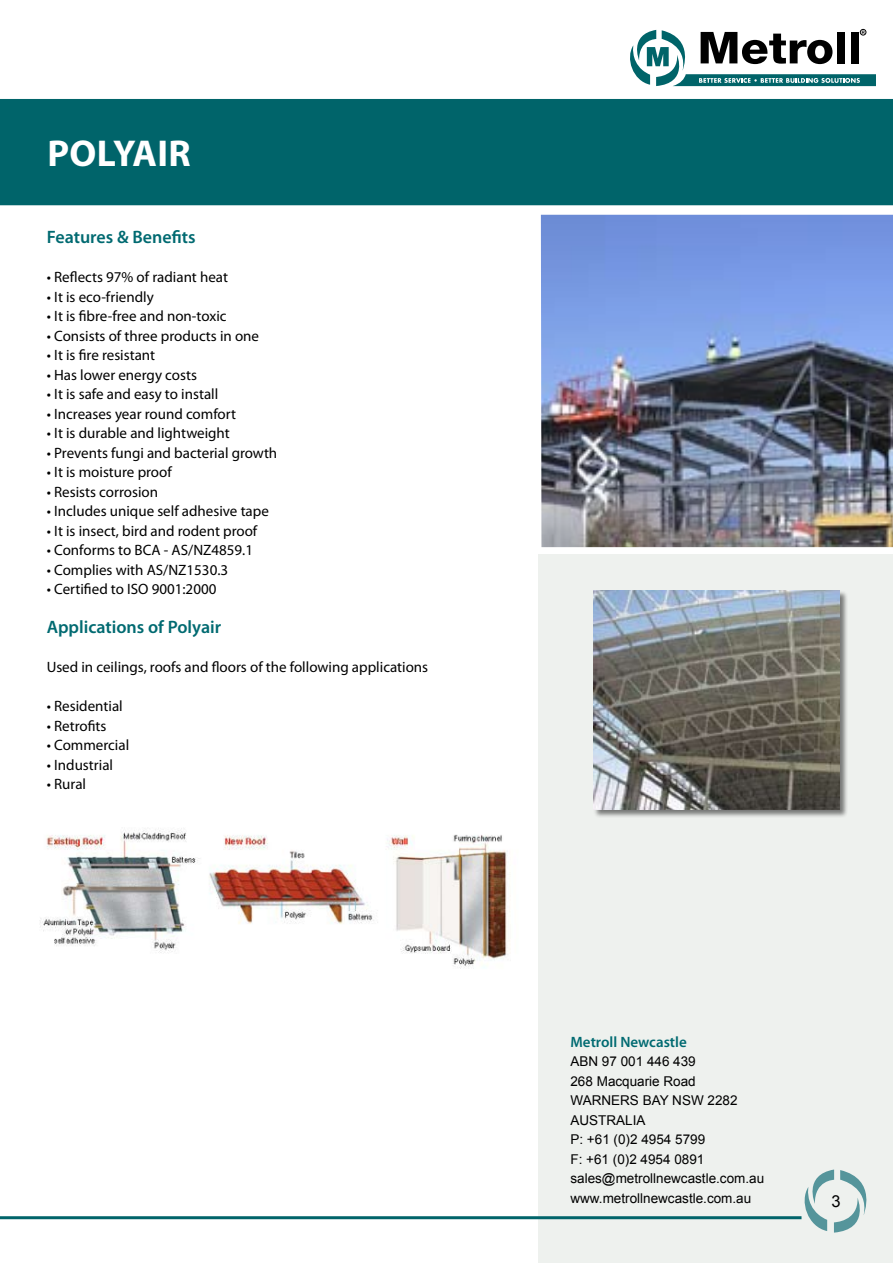
<style>
.page{position:relative;width:893px;height:1263px;background:#fff}
.page>*{position:absolute;margin:0;border:0;box-sizing:border-box;transform-origin:0 0}
.t1{font:700 37.5px "Myriad Pro";letter-spacing:.01em;color:#fff}
.t2{font:600 18px "Myriad Pro";color:#006a71}
.t3{font:16.5px "Arial";color:#000}
.t4{font:15px "Myriad Pro";color:#000}
.t5{font:600 15px "Myriad Pro";color:#006a71}
.t6{font:13.5px/19.5px "Arial";color:#000}
</style>
<div class="page">
<div style="left:539px;top:554px;width:354px;height:709px;background:#eef1ee"></div>
<div style="left:0;top:99px;width:893px;height:106px;background:#00646a"></div>
<svg style="left:799px;top:1169px;width:68px;height:63px"></svg>
<hr style="left:0;top:1216px;width:801px;height:3px;background:#00646a">
<div style="left:860px;top:29px;width:6px;height:7px;border:1px solid #000;border-radius:50%"></div>
<svg style="left:630px;top:30px;width:246px;height:56px"></svg>
<img style="left:541px;top:215px;width:352px;height:332px">
<div style="left:593px;top:590px;width:255px;height:228px;background:#000;opacity:.5"></div>
<img style="left:594px;top:590px;width:246px;height:219px">
<img style="left:40px;top:828px;width:470px;height:141px">
<h1 class="t1" style="left:47px;top:129px;width:145px">POLYAIR</h1>
<p class="t2" style="left:47px;top:226px;width:150px">Features &amp; Benefits</p>
<p class="t4" style="left:47px;top:268px;width:183px">• Reflects 97% of radiant heat</p>
<p class="t4" style="left:47px;top:287px;width:108px">• It is eco-friendly</p>
<p class="t4" style="left:47px;top:307px;width:181px">• It is fibre-free and non-toxic</p>
<p class="t4" style="left:47px;top:326px;width:214px">• Consists of three products in one</p>
<p class="t4" style="left:47px;top:346px;width:110px">• It is fire resistant</p>
<p class="t4" style="left:47px;top:365px;width:152px">• Has lower energy costs</p>
<p class="t4" style="left:47px;top:385px;width:173px">• It is safe and easy to install</p>
<p class="t4" style="left:47px;top:404px;width:191px">• Increases year round comfort</p>
<p class="t4" style="left:47px;top:424px;width:185px">• It is durable and lightweight</p>
<p class="t4" style="left:47px;top:443px;width:232px">• Prevents fungi and bacterial growth</p>
<p class="t4" style="left:47px;top:463px;width:127px">• It is moisture proof</p>
<p class="t4" style="left:47px;top:482px;width:113px">• Resists corrosion</p>
<p class="t4" style="left:47px;top:502px;width:224px">• Includes unique self adhesive tape</p>
<p class="t4" style="left:47px;top:521px;width:212px">• It is insect, bird and rodent proof</p>
<p class="t4" style="left:47px;top:541px;width:208px">• Conforms to BCA - AS/NZ4859.1</p>
<p class="t4" style="left:47px;top:560px;width:183px">• Complies with AS/NZ1530.3</p>
<p class="t4" style="left:47px;top:580px;width:171px">• Certified to ISO 9001:2000</p>
<p class="t2" style="left:47px;top:616px;width:176px">Applications of Polyair</p>
<p class="t4" style="left:47px;top:658px;width:383px">Used in ceilings, roofs and floors of the following applications</p>
<p class="t4" style="left:47px;top:697px;width:77px">• Residential</p>
<p class="t4" style="left:47px;top:716px;width:61px">• Retrofits</p>
<p class="t4" style="left:47px;top:736px;width:84px">• Commercial</p>
<p class="t4" style="left:47px;top:755px;width:68px">• Industrial</p>
<p class="t4" style="left:47px;top:775px;width:41px">• Rural</p>
<p class="t5" style="left:570px;top:1032px;width:118px">Metroll Newcastle</p>
<p class="t6" style="left:570px;top:1052px;width:195px">ABN 97 001 446 439<br>268 Macquarie Road<br>WARNERS BAY NSW 2282<br>AUSTRALIA<br>P: +61 (0)2 4954 5799<br>F: +61 (0)2 4954 0891 sales@metrollnewcastle.com.au www.metrollnewcastle.com.au</p>
<p class="t3" style="left:831px;top:1190px;width:11px">3</p>
</div>
